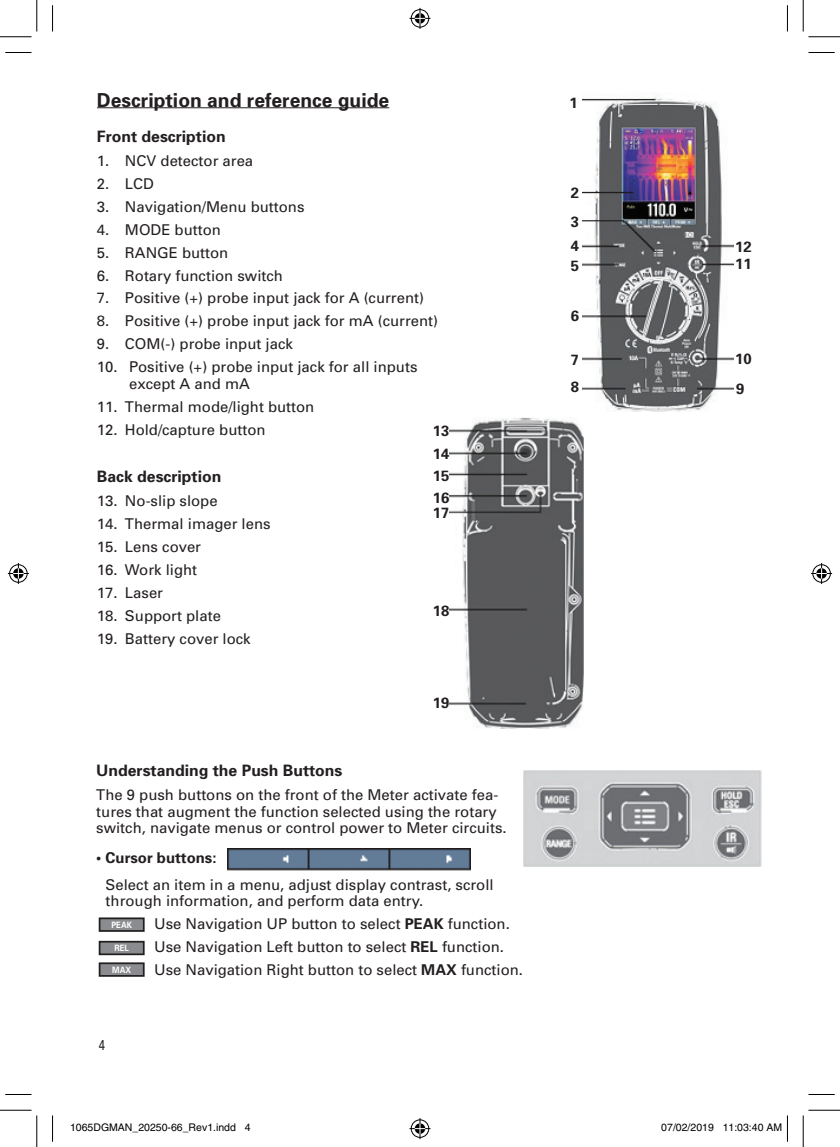
<style>
.page{position:relative;width:840px;height:1147px;background:#fff}
.page>*{position:absolute;margin:0;border:0;box-sizing:border-box;transform-origin:0 0}
.t1{font:700 19.25px "Univers";color:#231f20}
.t2{font:700 15.75px "Univers";color:#231f20}
.t3{font:14.88px/16.6px "Univers";color:#231f20}
.t4{font:700 14.88px "Univers";color:#231f20}
.t5{font:500 14px "Avenir";color:#231f20;scale:.8 1}
.t6{font:10.5px "Helvetica";color:#000}
.t7{font:700 8.75px "Univers";color:#fff;scale:.9 1}
.s1{font-weight:700}
</style>
<div class="page">
<hr style="left:97px;top:107px;width:292px;height:1px;background:#231f20">
<img style="left:582px;top:97px;width:151px;height:315px">
<img style="left:449px;top:417px;width:134px;height:311px">
<img style="left:227px;top:848px;width:243px;height:23px">
<div style="left:99px;top:941px;width:45px;height:13px;background:#8a8c8f"></div>
<div style="left:99px;top:941px;width:45px;height:14px;border:2px solid #231f20"></div>
<div style="left:99px;top:918px;width:45px;height:13px;background:#8a8c8f"></div>
<div style="left:99px;top:917px;width:45px;height:15px;border:2px solid #231f20"></div>
<div style="left:99px;top:963px;width:45px;height:13px;background:#8a8c8f"></div>
<div style="left:99px;top:962px;width:45px;height:15px;border:2px solid #231f20"></div>
<img style="left:523px;top:770px;width:239px;height:96px">
<svg style="left:5px;top:52px;width:27px;height:1px"></svg>
<svg style="left:808px;top:52px;width:26px;height:1px"></svg>
<svg style="left:5px;top:1094px;width:27px;height:1px"></svg>
<svg style="left:808px;top:1094px;width:26px;height:1px"></svg>
<svg style="left:52px;top:5px;width:1px;height:27px"></svg>
<svg style="left:52px;top:1115px;width:1px;height:26px"></svg>
<svg style="left:786px;top:6px;width:1px;height:25px"></svg>
<hr style="left:0;top:36px;width:32px;height:1px;background:#000">
<hr style="left:808px;top:36px;width:31px;height:1px;background:#000">
<hr style="left:0;top:1110px;width:32px;height:1px;background:#000">
<hr style="left:808px;top:1110px;width:31px;height:1px;background:#000">
<hr style="left:36px;top:0;width:1px;height:32px;background:#000">
<hr style="left:36px;top:1115px;width:1px;height:32px;background:#000">
<hr style="left:802px;top:0;width:1px;height:32px;background:#000">
<hr style="left:802px;top:1115px;width:1px;height:32px;background:#000">
<svg style="left:409px;top:8px;width:21px;height:21px"></svg>
<svg style="left:409px;top:1118px;width:21px;height:21px"></svg>
<svg style="left:8px;top:563px;width:21px;height:21px"></svg>
<svg style="left:811px;top:563px;width:20px;height:21px"></svg>
<div style="left:661px;top:1123px;width:5px;height:9px;border:1px solid #fff;border-radius:50%"></div>
<svg style="left:662px;top:1123px;width:4px;height:9px"></svg>
<svg style="left:786px;top:1116px;width:1px;height:25px"></svg>
<p class="t1" style="left:97px;top:89px;width:294px">Description and reference guide</p>
<p class="t2" style="left:97px;top:127px;width:130px">Front description</p>
<p class="t3" style="left:97px;top:152px;width:158px">1. NCV detector area</p>
<p class="t3" style="left:97px;top:175px;width:58px">2. LCD</p>
<p class="t3" style="left:97px;top:198px;width:209px">3. Navigation/Menu buttons</p>
<p class="t3" style="left:97px;top:221px;width:125px">4. MODE button</p>
<p class="t3" style="left:97px;top:244px;width:133px">5. RANGE button</p>
<p class="t3" style="left:97px;top:267px;width:187px">6. Rotary function switch</p>
<p class="t3" style="left:97px;top:290px;width:328px">7. Positive (+) probe input jack for A (current)</p>
<p class="t3" style="left:97px;top:313px;width:342px">8. Positive (+) probe input jack for mA (current)</p>
<p class="t3" style="left:97px;top:336px;width:197px">9. COM(-) probe input jack</p>
<p class="t3" style="left:129px;top:359px;width:290px;text-indent:-32px">10. Positive (+) probe input jack for all inputs except A and mA</p>
<p class="t3" style="left:97px;top:398px;width:219px">11. Thermal mode/light button</p>
<p class="t3" style="left:97px;top:421px;width:170px">12. Hold/capture button</p>
<p class="t2" style="left:97px;top:467px;width:126px">Back description</p>
<p class="t3" style="left:97px;top:493px;width:122px">13. No-slip slope</p>
<p class="t3" style="left:97px;top:516px;width:175px">14. Thermal imager lens</p>
<p class="t3" style="left:97px;top:539px;width:106px">15. Lens cover</p>
<p class="t3" style="left:97px;top:562px;width:102px">16. Work light</p>
<p class="t3" style="left:97px;top:584px;width:68px">17. Laser</p>
<p class="t3" style="left:97px;top:607px;width:125px">18. Support plate</p>
<p class="t3" style="left:97px;top:630px;width:155px">19. Battery cover lock</p>
<p class="t4" style="left:432px;top:422px;width:18px">13</p>
<p class="t4" style="left:432px;top:444px;width:18px">14</p>
<p class="t4" style="left:432px;top:467px;width:18px">15</p>
<p class="t4" style="left:432px;top:489px;width:18px">16</p>
<p class="t4" style="left:432px;top:504px;width:18px">17</p>
<p class="t4" style="left:432px;top:601px;width:18px">18</p>
<p class="t4" style="left:432px;top:693px;width:18px">19</p>
<p class="t2" style="left:96px;top:761px;width:247px">Understanding the Push Buttons</p>
<p class="t3" style="left:96px;top:787px;width:411px">The 9 push buttons on the front of the Meter activate fea&shy;tures that augment the function selected using the rotary switch, navigate menus or control power to Meter circuits.</p>
<p class="t4" style="left:96px;top:849px;width:122px">• Cursor buttons:</p>
<p class="t3" style="left:106px;top:876px;width:389px">Select an item in a menu, adjust display contrast, scroll through information, and perform data entry.</p>
<p class="t3" style="left:154px;top:912px;width:370px;line-height:22.9px">Use Navigation UP button to select <span class="s1">PEAK</span> function.<br>Use Navigation Left button to select <span class="s1">REL</span> function.<br>Use Navigation Right button to select <span class="s1">MAX</span> function.</p>
<p class="t7" style="left:111px;top:919px;width:24px">PEAK</p>
<p class="t7" style="left:112px;top:964px;width:22px">MAX</p>
<p class="t7" style="left:114px;top:943px;width:18px">REL</p>
<p class="t5" style="left:99px;top:1037px;width:9px">4</p>
<p class="t4" style="left:569px;top:93px;width:10px">1</p>
<p class="t4" style="left:570px;top:184px;width:10px">2</p>
<p class="t4" style="left:570px;top:212px;width:10px">3</p>
<p class="t4" style="left:570px;top:236px;width:10px">4</p>
<p class="t4" style="left:570px;top:256px;width:10px">5</p>
<p class="t4" style="left:570px;top:307px;width:10px">6</p>
<p class="t4" style="left:570px;top:351px;width:10px">7</p>
<p class="t4" style="left:570px;top:377px;width:10px">8</p>
<p class="t4" style="left:734px;top:238px;width:18px">12</p>
<p class="t4" style="left:734px;top:255px;width:18px">11</p>
<p class="t4" style="left:734px;top:350px;width:18px">10</p>
<p class="t4" style="left:736px;top:380px;width:10px">9</p>
<p class="t6" style="left:70px;top:1121px;width:182px">1065DGMAN_20250-66_Rev1.indd 4</p>
<p class="t6" style="left:661px;top:1121px;width:122px">07/02/2019 11:03:40 AM</p>
</div>
